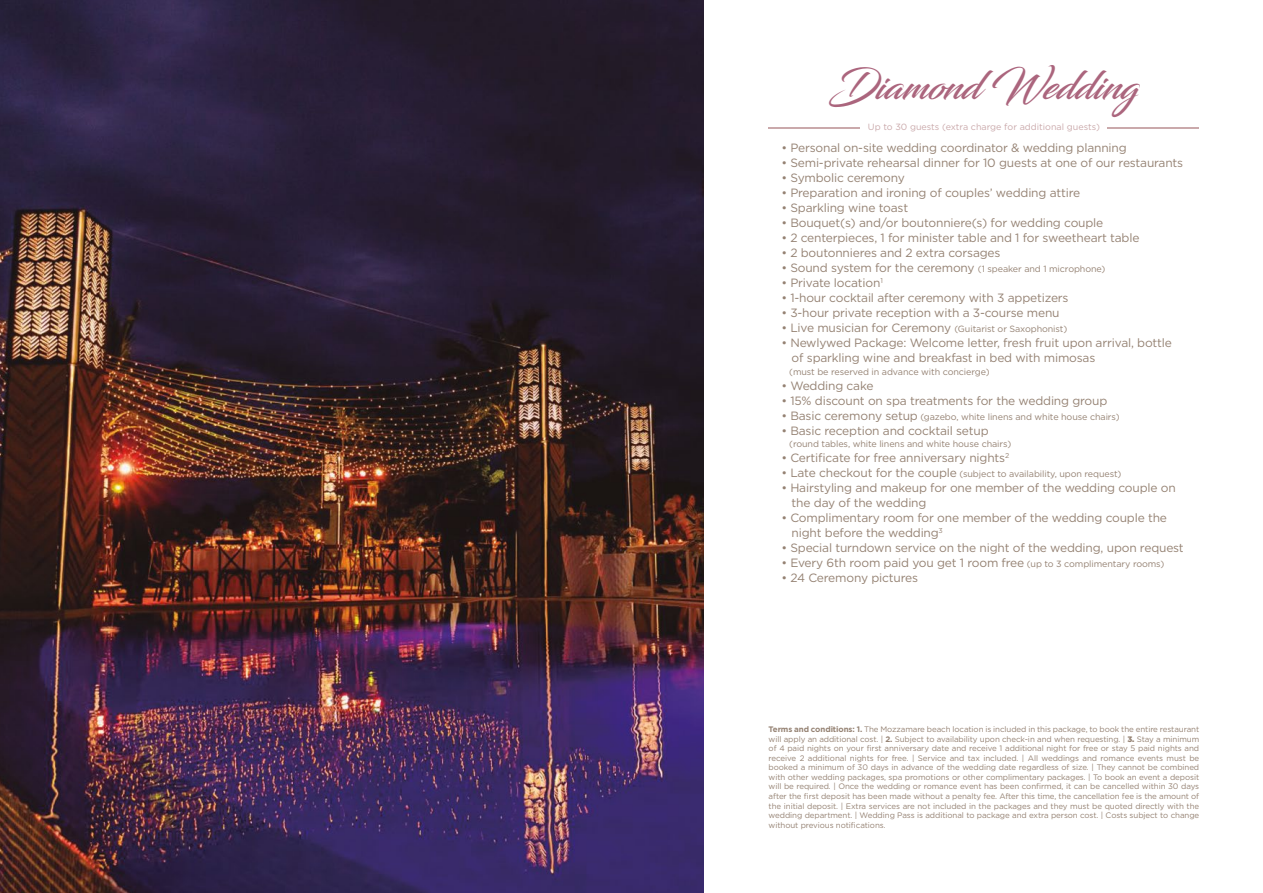
<style>
.page{position:relative;width:1263px;height:893px;background:#fff}
.page>*{position:absolute;margin:0;border:0;box-sizing:border-box;transform-origin:0 0}
.t1{font:39px "Blacksword";color:#ab657d}
.t2{font:12px/15px "Gotham";letter-spacing:-.015em;color:#958273}
.t3{font:9px "Gotham";letter-spacing:-.01em;color:#958273}
.t4{font:9px "Gotham";color:#caa9ab}
.t5{font:7.95px/9.6px "Gotham";letter-spacing:-.01em;color:#958273;text-align:justify}
.s1{font-size:9px}
.s2{font-size:12px}
.s3{font-weight:700}
.s4{font-weight:900}
</style>
<div class="page">
<img style="left:0;top:0;width:703px;height:893px">
<hr style="left:769px;top:127px;width:91px;height:1px;background:#caa9ab">
<hr style="left:1108px;top:127px;width:91px;height:1px;background:#caa9ab">
<h1 class="t1" style="left:829px;top:63px;width:311px">Diamond Wedding</h1>
<p class="t4" style="left:868px;top:121px;width:234px">Up to 30 guests (extra charge for additional guests)</p>
<p class="t2" style="left:781px;top:140px;width:347px">• Personal on-site wedding coordinator &amp; wedding planning</p>
<p class="t2" style="left:781px;top:155px;width:403px">• Semi-private rehearsal dinner for 10 guests at one of our restaurants</p>
<p class="t2" style="left:781px;top:170px;width:125px">• Symbolic ceremony</p>
<p class="t2" style="left:781px;top:185px;width:300px">• Preparation and ironing of couples’ wedding attire</p>
<p class="t2" style="left:781px;top:200px;width:128px">• Sparkling wine toast</p>
<p class="t2" style="left:781px;top:215px;width:323px">• Bouquet(s) and/or boutonniere(s) for wedding couple</p>
<p class="t2" style="left:781px;top:230px;width:360px">• 2 centerpieces, 1 for minister table and 1 for sweetheart table</p>
<p class="t2" style="left:781px;top:245px;width:221px">• 2 boutonnieres and 2 extra corsages</p>
<p class="t2" style="left:781px;top:260px;width:326px">• Sound system for the ceremony <span class="s1">(1 speaker and 1 microphone)</span></p>
<p class="t2" style="left:781px;top:275px;width:103px">• Private location<sup>1</sup></p>
<p class="t2" style="left:781px;top:290px;width:289px">• 1-hour cocktail after ceremony with 3 appetizers</p>
<p class="t2" style="left:781px;top:305px;width:280px">• 3-hour private reception with a 3-course menu</p>
<p class="t2" style="left:781px;top:320px;width:287px">• Live musician for Ceremony <span class="s1">(Guitarist or Saxophonist)</span></p>
<p class="t2" style="left:792px;top:335px;width:382px;text-indent:-10px">• Newlywed Package: Welcome letter, fresh fruit upon arrival, bottle of sparkling wine and breakfast in bed with mimosas</p>
<p class="t3" style="left:789px;top:366px;width:202px">(must be reserved in advance with concierge)</p>
<p class="t2" style="left:781px;top:378px;width:94px">• Wedding cake</p>
<p class="t2" style="left:781px;top:393px;width:327px">• 15% discount on spa treatments for the wedding group</p>
<p class="t3" style="left:781px;top:411px;width:340px"><span class="s2">• Basic ceremony setup</span> (gazebo, white linens and white house chairs)</p>
<p class="t2" style="left:781px;top:423px;width:209px">• Basic reception and cocktail setup</p>
<p class="t3" style="left:789px;top:438px;width:224px">(round tables, white linens and white house chairs)</p>
<p class="t2" style="left:781px;top:450px;width:229px">• Certificate for free anniversary nights<sup>2</sup></p>
<p class="t3" style="left:781px;top:468px;width:342px"><span class="s2">• Late checkout for the couple</span> (subject to availability, upon request)</p>
<p class="t2" style="left:792px;top:480px;width:386px;text-indent:-10px">• Hairstyling and makeup for one member of the wedding couple on the day of the wedding</p>
<p class="t2" style="left:792px;top:510px;width:377px;text-indent:-10px">• Complimentary room for one member of the wedding couple the night before the wedding<sup>3</sup></p>
<p class="t2" style="left:781px;top:540px;width:404px">• Special turndown service on the night of the wedding, upon request</p>
<p class="t2" style="left:781px;top:555px;width:384px">• Every 6th room paid you get 1 room free <span class="s1">(up to 3 complimentary rooms)</span></p>
<p class="t2" style="left:781px;top:570px;width:138px">• 24 Ceremony pictures</p>
<p class="t5" style="left:769px;top:724px;width:432px"><span class="s3">Terms and conditions: 1.</span> The Mozzamare beach location is included in this package, to book the entire restaurant will apply an additional cost. | <span class="s3">2.</span> Subject to availability upon check-in and when requesting. | <span class="s4">3.</span> Stay a minimum of 4 paid nights on your first anniversary date and receive 1 additional night for free or stay 5 paid nights and receive 2 additional nights for free. | Service and tax included. | All weddings and romance events must be booked a minimum of 30 days in advance of the wedding date regardless of size. | They cannot be combined with other wedding packages, spa promotions or other complimentary packages. | To book an event a deposit will be required. | Once the wedding or romance event has been confirmed, it can be cancelled within 30 days after the first deposit has been made without a penalty fee. After this time, the cancellation fee is the amount of the initial deposit. | Extra services are not included in the packages and they must be quoted directly with the wedding department. | Wedding Pass is additional to package and extra person cost. | Costs subject to change without previous notifications.</p>
</div>
